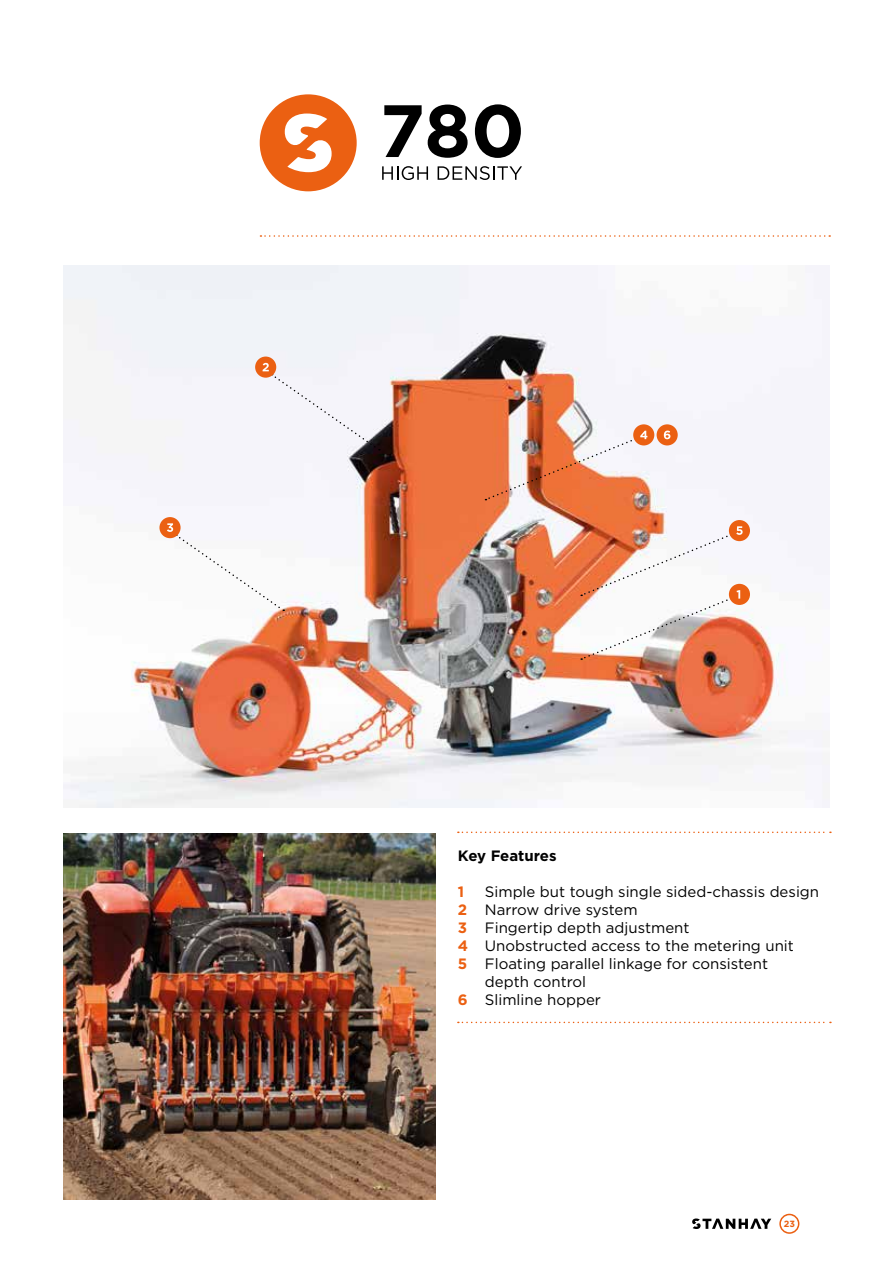
<style>
.page{position:relative;width:893px;height:1263px;background:#fff}
.page>*{position:absolute;margin:0;border:0;box-sizing:border-box;transform-origin:0 0}
.t1{font:15px "Gotham HTF";color:#000}
.t2{font:700 15px "Gotham HTF";letter-spacing:-.005em;color:#000}
.t3{font:700 15px "Gotham HTF";color:#eb6012}
.t4{font:700 9px "Gotham";color:#eb6012}
.s1{font-weight:700;color:#eb6012}
</style>
<div class="page">
<svg style="left:692px;top:1218px;width:79px;height:11px"></svg>
<svg style="left:779px;top:1214px;width:20px;height:20px"></svg>
<svg style="left:260px;top:235px;width:570px;height:2px"></svg>
<img style="left:64px;top:266px;width:765px;height:541px">
<svg style="left:458px;top:831px;width:373px;height:2px"></svg>
<svg style="left:458px;top:1022px;width:373px;height:1px"></svg>
<img style="left:64px;top:833px;width:372px;height:366px">
<svg style="left:384px;top:105px;width:38px;height:52px"></svg>
<svg style="left:428px;top:105px;width:40px;height:53px"></svg>
<svg style="left:475px;top:104px;width:46px;height:54px"></svg>
<svg style="left:382px;top:166px;width:46px;height:14px"></svg>
<svg style="left:438px;top:166px;width:84px;height:14px"></svg>
<svg style="left:260px;top:94px;width:97px;height:97px"></svg>
<div style="left:729px;top:584px;width:21px;height:21px;background:#eb6012;border-radius:50%"></div>
<div style="left:729px;top:520px;width:21px;height:21px;background:#eb6012;border-radius:50%"></div>
<div style="left:633px;top:424px;width:21px;height:21px;background:#eb6012;border-radius:50%"></div>
<div style="left:657px;top:424px;width:21px;height:21px;background:#eb6012;border-radius:50%"></div>
<svg style="left:581px;top:526px;width:162px;height:134px"></svg>
<img style="left:485px;top:431px;width:162px;height:70px">
<svg style="left:664px;top:431px;width:6px;height:8px"></svg>
<div style="left:255px;top:357px;width:21px;height:21px;background:#eb6012;border-radius:50%"></div>
<div style="left:159px;top:517px;width:22px;height:21px;background:#eb6012;border-radius:50%"></div>
<div style="left:263px;top:363px;width:117px;height:87px;background:#f5f4fa"></div>
<svg style="left:167px;top:523px;width:117px;height:88px"></svg>
<p class="t2" style="left:458px;top:847px;width:100px">Key Features</p>
<p class="t3" style="left:458px;top:883px;width:8px">1</p>
<p class="t1" style="left:485px;top:883px;width:336px">Simple but tough single sided-chassis design</p>
<p class="t1" style="left:458px;top:901px;width:181px"><span class="s1">2</span> Narrow drive system</p>
<p class="t1" style="left:458px;top:919px;width:233px"><span class="s1">3</span> Fingertip depth adjustment</p>
<p class="t1" style="left:458px;top:937px;width:338px"><span class="s1">4</span> Unobstructed access to the metering unit</p>
<p class="t1" style="left:458px;top:955px;width:312px"><span class="s1">5</span> Floating parallel linkage for consistent</p>
<p class="t1" style="left:485px;top:973px;width:103px">depth control</p>
<p class="t1" style="left:458px;top:991px;width:145px"><span class="s1">6</span> Slimline hopper</p>
<p class="t4" style="left:784px;top:1218px;width:13px">23</p>
</div>
